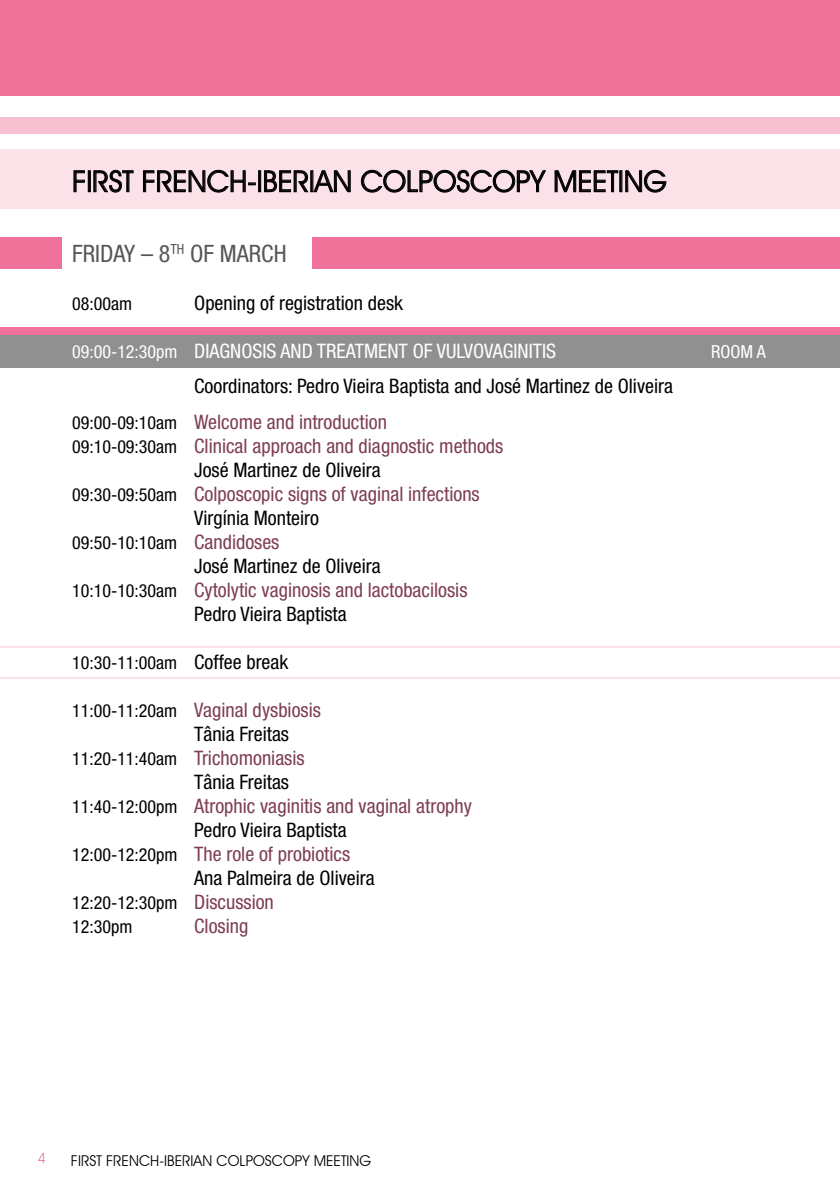
<style>
.page{position:relative;width:840px;height:1191px;background:#fff}
.page>*{position:absolute;margin:0;border:0;box-sizing:border-box;transform-origin:0 0}
.t1{font:29.6px "Avant Garde IT Cby BT";color:#000}
.t2{font:condensed 24px "Helvetica Neue";color:#575756}
.t3{font:condensed 20px "Helvetica Neue";color:#7e3e52}
.t4{font:condensed 20px/35.4px "Helvetica Neue";color:#000}
.t5{font:condensed 20px "Helvetica Neue";color:#fff}
.t6{font:condensed 18px/24px "Helvetica Neue";color:#000}
.t7{font:condensed 18px "Helvetica Neue";color:#fff}
.t8{font:14.8px "Avant Garde IT Cby BT";color:#000}
.t9{font:14px "Avant Garde IT Cby BT";color:#ee729a}
.s1{font-size:18px}
.s2{color:#7e3e52}
.s3{font-size:18px;color:#000}
.s4{font-size:20px;color:#7e3e52}
.s5{font-size:20px}
</style>
<div class="page">
<div style="left:0;top:149px;width:839px;height:59px;background:#fbe1e8"></div>
<div style="left:0;top:238px;width:61px;height:31px;background:#ee729a"></div>
<div style="left:312px;top:238px;width:527px;height:31px;background:#ee729a"></div>
<div style="left:0;top:335px;width:839px;height:33px;background:#909090"></div>
<div style="left:0;top:327px;width:839px;height:8px;background:#ee729a"></div>
<div style="left:0;top:118px;width:839px;height:16px;background:#f7c0d0"></div>
<svg style="left:74px;top:171px;width:10px;height:21px"></svg>
<div style="left:88px;top:171px;width:2px;height:21px;border:1px solid #000"></div>
<svg style="left:94px;top:170px;width:39px;height:22px"></svg>
<svg style="left:143px;top:170px;width:112px;height:22px"></svg>
<div style="left:258px;top:171px;width:2px;height:21px;border:1px solid #000"></div>
<svg style="left:264px;top:171px;width:43px;height:21px"></svg>
<svg style="left:314px;top:171px;width:36px;height:21px"></svg>
<svg style="left:361px;top:170px;width:184px;height:22px"></svg>
<svg style="left:554px;top:171px;width:63px;height:21px"></svg>
<svg style="left:625px;top:170px;width:40px;height:22px"></svg>
<hr style="left:0;top:646px;width:839px;height:2px;background:#fbe1e8">
<hr style="left:0;top:677px;width:839px;height:2px;background:#fbe1e8">
<div style="left:0;top:0;width:839px;height:95px;background:#ee729a"></div>
<h1 class="t1" style="left:72px;top:163px;width:596px">FIRST FRENCH-IBERIAN COLPOSCOPY MEETING</h1>
<p class="t2" style="left:72px;top:240px;width:216px">FRIDAY – 8<sup>TH</sup> OF MARCH</p>
<p class="t6" style="left:72px;top:291px;width:61px">08:00am</p>
<p class="t4" style="left:194px;top:285px;width:210px">Opening of registration desk</p>
<p class="t5" style="left:72px;top:339px;width:485px"><span class="s1">09:00-12:30pm</span> DIAGNOSIS AND TREATMENT OF VULVOVAGINITIS</p>
<p class="t7" style="left:710px;top:341px;width:56px">ROOM A</p>
<p class="t4" style="left:72px;top:368px;width:602px;text-indent:122px">Coordinators: Pedro Vieira Baptista and José Martinez de Oliveira<br><span class="s1">09:00-09:10am</span> <span class="s2">Welcome and introduction</span></p>
<p class="t3" style="left:72px;top:434px;width:432px"><span class="s3">09:10-09:30am</span> Clinical approach and diagnostic methods</p>
<p class="t4" style="left:194px;top:452px;width:188px">José Martinez de Oliveira</p>
<p class="t3" style="left:72px;top:482px;width:409px"><span class="s3">09:30-09:50am</span> Colposcopic signs of vaginal infections</p>
<p class="t4" style="left:194px;top:500px;width:126px">Virgínia Monteiro</p>
<p class="t6" style="left:72px;top:530px;width:209px">09:50-10:10am <span class="s4">Candidoses</span></p>
<p class="t4" style="left:194px;top:548px;width:188px">José Martinez de Oliveira</p>
<p class="t3" style="left:72px;top:578px;width:396px"><span class="s3">10:10-10:30am</span> Cytolytic vaginosis and lactobacilosis</p>
<p class="t4" style="left:194px;top:596px;width:154px">Pedro Vieira Baptista</p>
<p class="t6" style="left:72px;top:650px;width:217px">10:30-11:00am <span class="s5">Coffee break</span></p>
<p class="t3" style="left:72px;top:698px;width:250px"><span class="s3">11:00-11:20am</span> Vaginal dysbiosis</p>
<p class="t4" style="left:194px;top:716px;width:96px">Tânia Freitas</p>
<p class="t3" style="left:72px;top:746px;width:234px"><span class="s3">11:20-11:40am</span> Trichomoniasis</p>
<p class="t4" style="left:194px;top:764px;width:96px">Tânia Freitas</p>
<p class="t3" style="left:72px;top:794px;width:401px"><span class="s3">11:40-12:00pm</span> Atrophic vaginitis and vaginal atrophy</p>
<p class="t4" style="left:194px;top:812px;width:154px">Pedro Vieira Baptista</p>
<p class="t3" style="left:72px;top:842px;width:279px"><span class="s3">12:00-12:20pm</span> The role of probiotics</p>
<p class="t4" style="left:194px;top:860px;width:182px">Ana Palmeira de Oliveira</p>
<p class="t6" style="left:72px;top:890px;width:203px">12:20-12:30pm <span class="s4">Discussion<br></span>12:30pm</p>
<p class="t3" style="left:194px;top:914px;width:56px">Closing</p>
<p class="t9" style="left:38px;top:1149px;width:9px">4</p>
<p class="t8" style="left:71px;top:1151px;width:301px">FIRST FRENCH-IBERIAN COLPOSCOPY MEETING</p>
</div>
